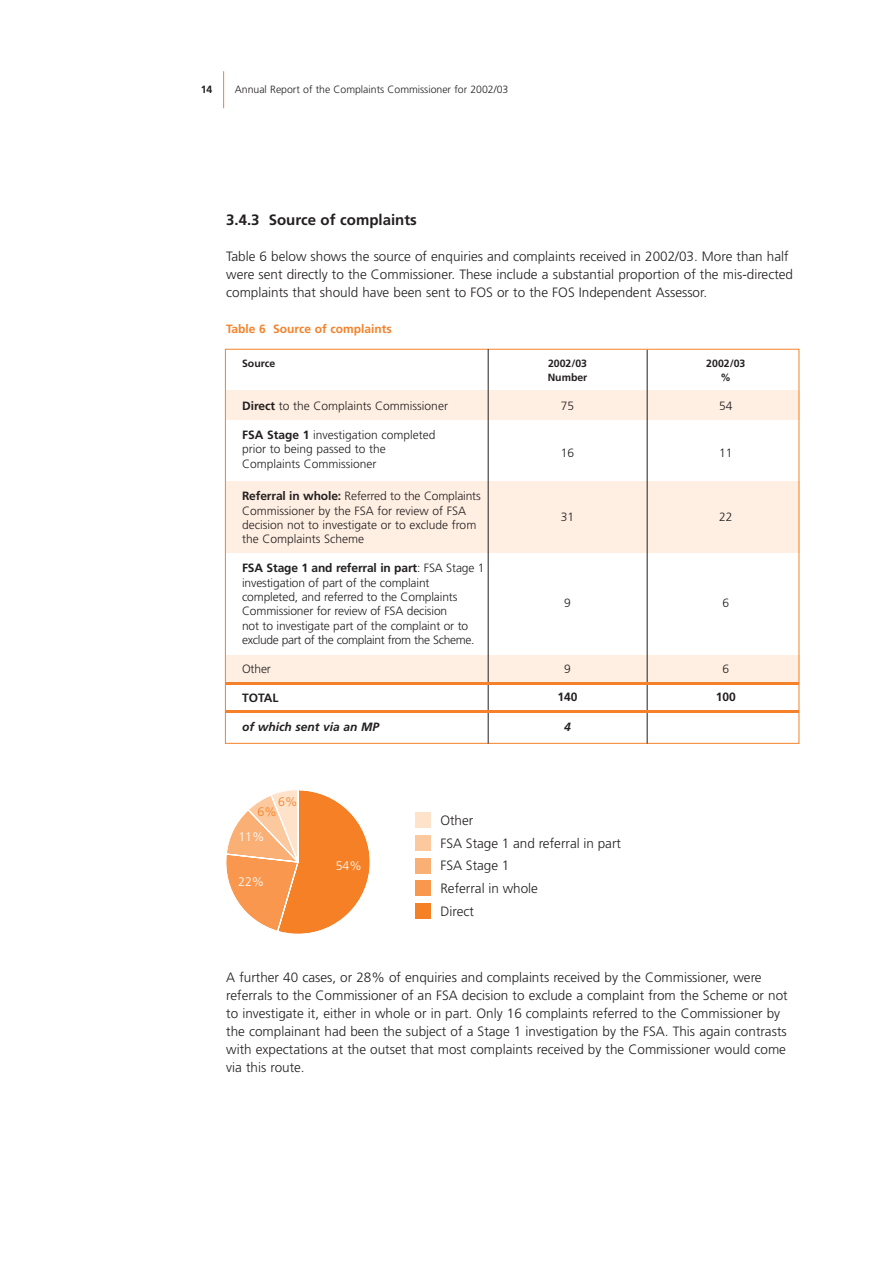
<style>
.page{position:relative;width:893px;height:1262px;background:#fff}
.page>*{position:absolute;margin:0;border:0;box-sizing:border-box;transform-origin:0 0}
.t1{font:700 15px "Frutiger";color:#231f20}
.t2{font:300 13.5px/18px "Frutiger";color:#231f20}
.t3{font:300 12.3px "Frutiger";color:#fff}
.t4{font:300 12.3px "Frutiger";color:#f58025}
.t5{font:300 12px/14.4px "Frutiger";letter-spacing:-.01em;color:#231f20}
.t6{font:700 12px "Frutiger";color:#f5822a}
.t7{font:italic 700 12px "Frutiger";color:#231f20}
.t8{font:700 12px "Frutiger";color:#231f20}
.t9{font:300 10.5px "Frutiger";color:#231f20}
.t10{font:700 10.5px "Frutiger";color:#231f20}
.s1{font-weight:700}
</style>
<div class="page">
<hr style="left:223px;top:71px;width:1px;height:37px;background:#f5822a">
<div style="left:225px;top:390px;width:574px;height:30px;background:#ffefe2"></div>
<div style="left:225px;top:481px;width:574px;height:71px;background:#ffefe2"></div>
<div style="left:225px;top:655px;width:574px;height:27px;background:#ffefe2"></div>
<hr style="left:488px;top:349px;width:1px;height:394px;background:#231f20">
<hr style="left:646px;top:350px;width:1px;height:393px;background:#231f20">
<hr style="left:225px;top:711px;width:573px;height:2px;background:#f5822a">
<hr style="left:225px;top:682px;width:573px;height:2px;background:#f5822a">
<svg style="left:226px;top:789px;width:144px;height:145px"></svg>
<div style="left:415px;top:835px;width:15px;height:15px;background:#fcc89d"></div>
<div style="left:415px;top:858px;width:15px;height:15px;background:#faaf75"></div>
<div style="left:415px;top:881px;width:15px;height:15px;background:#f8974d"></div>
<div style="left:415px;top:904px;width:15px;height:15px;background:#f58025"></div>
<div style="left:415px;top:812px;width:15px;height:15px;background:#fee2ca"></div>
<p class="t10" style="left:201px;top:85px;width:13px">14</p>
<p class="t9" style="left:235px;top:85px;width:275px">Annual Report of the Complaints Commissioner for 2002/03</p>
<p class="t1" style="left:226px;top:214px;width:192px">3.4.3 Source of complaints</p>
<p class="t2" style="left:226px;top:249px;width:568px">Table 6 below shows the source of enquiries and complaints received in 2002/03. More than half were sent directly to the Commissioner. These include a substantial proportion of the mis-directed complaints that should have been sent to FOS or to the FOS Independent Assessor.</p>
<p class="t6" style="left:226px;top:324px;width:167px">Table 6 Source of complaints</p>
<p class="t10" style="left:242px;top:359px;width:35px">Source</p>
<p class="t5" style="left:242px;top:399px;width:207px"><span class="s1">Direct</span> to the Complaints Commissioner</p>
<p class="t5" style="left:242px;top:428px;width:195px"><span class="s1">FSA Stage 1</span> investigation completed prior to being passed to the<br>Complaints Commissioner</p>
<p class="t5" style="left:242px;top:490px;width:240px"><span class="s1">Referral in whole:</span> Referred to the Complaints Commissioner by the FSA for review of FSA decision not to investigate or to exclude from the Complaints Scheme</p>
<p class="t5" style="left:242px;top:562px;width:244px"><span class="s1">FSA Stage 1 and referral in part</span>: FSA Stage 1 investigation of part of the complaint completed, and referred to the Complaints Commissioner for review of FSA decision<br>not to investigate part of the complaint or to exclude part of the complaint from the Scheme.</p>
<p class="t5" style="left:242px;top:662px;width:30px">Other</p>
<p class="t8" style="left:242px;top:693px;width:38px">TOTAL</p>
<p class="t7" style="left:242px;top:721px;width:138px">of which sent via an MP</p>
<p class="t4" style="left:278px;top:797px;width:21px">6%</p>
<p class="t4" style="left:257px;top:807px;width:21px">6%</p>
<p class="t2" style="left:440px;top:812px;width:34px">Other</p>
<p class="t10" style="left:548px;top:359px;width:41px">2002/03</p>
<p class="t10" style="left:706px;top:359px;width:41px">2002/03</p>
<p class="t10" style="left:547px;top:373px;width:41px">Number</p>
<p class="t10" style="left:720px;top:373px;width:12px">%</p>
<p class="t5" style="left:561px;top:400px;width:15px">75</p>
<p class="t5" style="left:719px;top:400px;width:15px">54</p>
<p class="t5" style="left:561px;top:446px;width:15px">16</p>
<p class="t5" style="left:719px;top:446px;width:15px">11</p>
<p class="t5" style="left:561px;top:511px;width:15px">31</p>
<p class="t5" style="left:719px;top:511px;width:15px">22</p>
<p class="t5" style="left:564px;top:596px;width:8px">9</p>
<p class="t5" style="left:722px;top:596px;width:8px">6</p>
<p class="t5" style="left:564px;top:662px;width:8px">9</p>
<p class="t5" style="left:722px;top:662px;width:8px">6</p>
<p class="t8" style="left:557px;top:692px;width:22px">140</p>
<p class="t8" style="left:715px;top:692px;width:22px">100</p>
<p class="t7" style="left:564px;top:721px;width:8px">4</p>
<p class="t3" style="left:238px;top:832px;width:28px">11%</p>
<p class="t3" style="left:238px;top:876px;width:28px">22%</p>
<p class="t3" style="left:336px;top:861px;width:28px">54%</p>
<p class="t2" style="left:440px;top:835px;width:182px">FSA Stage 1 and referral in part</p>
<p class="t2" style="left:440px;top:855px;width:99px;line-height:22.6px">FSA Stage 1<br>Referral in whole<br>Direct</p>
<p class="t2" style="left:226px;top:969px;width:563px">A further 40 cases, or 28% of enquiries and complaints received by the Commissioner, were referrals to the Commissioner of an FSA decision to exclude a complaint from the Scheme or not to investigate it, either in whole or in part. Only 16 complaints referred to the Commissioner by the complainant had been the subject of a Stage 1 investigation by the FSA. This again contrasts with expectations at the outset that most complaints received by the Commissioner would come via this route.</p>
</div>
